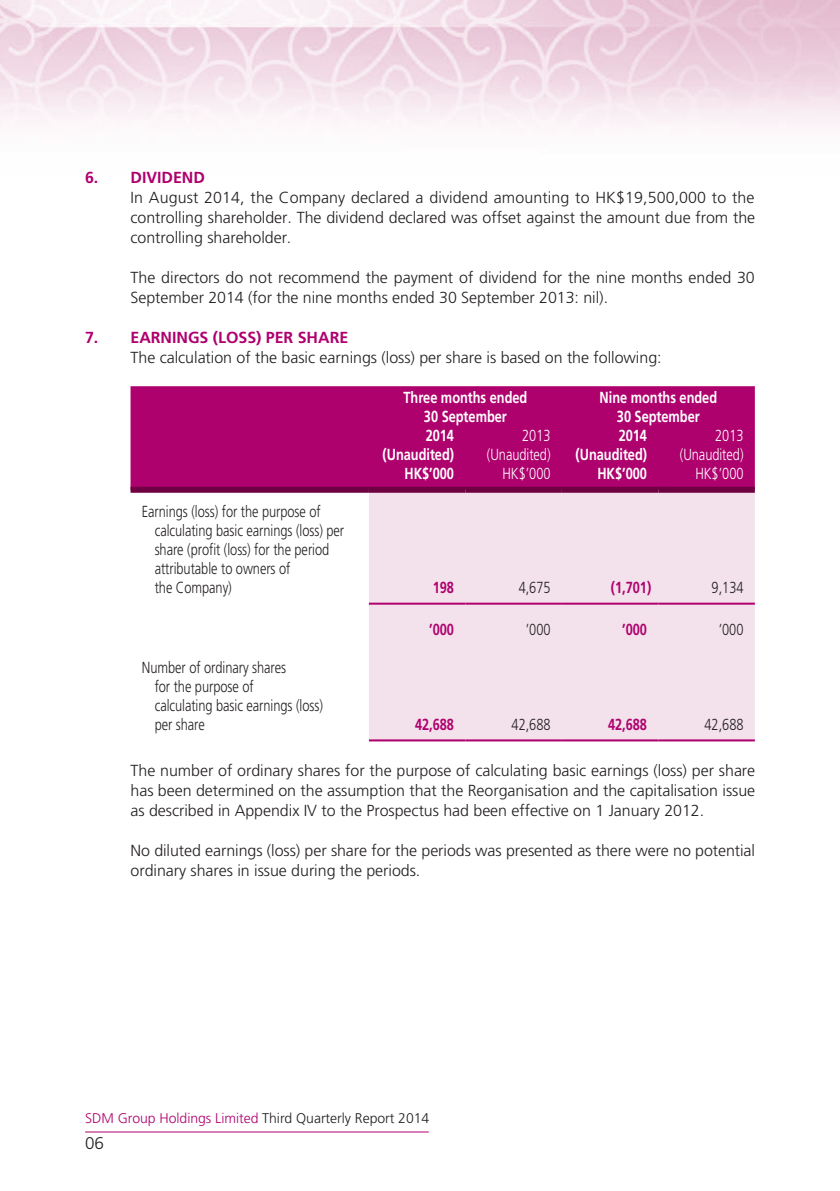
<style>
.page{position:relative;width:840px;height:1191px;background:#fff}
.page>*{position:absolute;margin:0;border:0;box-sizing:border-box;transform-origin:0 0}
.t1{font:300 17px "Frutiger LT Std";color:#231f20}
.t2{font:300 16px/20px "Frutiger LT Std";letter-spacing:-.005em;color:#231f20;text-align:justify}
.t3{font:300 16px/19px "Frutiger LT Std";letter-spacing:-.005em;color:#231f20;scale:.8 1}
.t4{font:700 16px/19px "Frutiger LT Std";letter-spacing:-.005em;color:#fff;text-align:center;scale:.8 1}
.t5{font:300 16px "Frutiger LT Std";letter-spacing:-.005em;color:#fff;scale:.8 1}
.t6{font:700 16px "Frutiger LT Std";letter-spacing:-.005em;color:#af016e}
.t7{font:700 16px "Frutiger LT Std";letter-spacing:-.005em;color:#af016e;scale:.8 1}
.t8{font:300 14px "Frutiger LT Std";letter-spacing:-.005em;color:#231f20}
.s1{color:#af016e}
</style>
<div class="page">
<img style="left:839px;top:0;width:1px;height:126px">
<img style="left:0;top:0;width:839px;height:1133px">
<hr style="left:85px;top:1131px;width:343px;height:1px;background:#af016e">
<div style="left:130px;top:386px;width:624px;height:101px;background:#af016e"></div>
<div style="left:369px;top:493px;width:385px;height:246px;background:#f3e2eb"></div>
<div style="left:130px;top:487px;width:239px;height:6px;background:#6f0042"></div>
<div style="left:369px;top:487px;width:96px;height:6px;background:#6f0042"></div>
<div style="left:465px;top:487px;width:96px;height:6px;background:#6f0042"></div>
<div style="left:561px;top:487px;width:97px;height:6px;background:#6f0042"></div>
<div style="left:658px;top:487px;width:96px;height:6px;background:#6f0042"></div>
<hr style="left:369px;top:602px;width:96px;height:2px;background:#af016e">
<hr style="left:465px;top:602px;width:96px;height:2px;background:#af016e">
<hr style="left:561px;top:602px;width:97px;height:2px;background:#af016e">
<hr style="left:658px;top:602px;width:96px;height:2px;background:#af016e">
<hr style="left:369px;top:739px;width:96px;height:2px;background:#af016e">
<hr style="left:465px;top:739px;width:96px;height:2px;background:#af016e">
<hr style="left:561px;top:739px;width:97px;height:2px;background:#af016e">
<hr style="left:658px;top:739px;width:96px;height:2px;background:#af016e">
<p class="t6" style="left:85px;top:168px;width:83px">6. Dividend</p>
<p class="t2" style="left:130px;top:188px;width:626px">In August 2014, the Company declared a dividend amounting to HK$19,500,000 to the controlling shareholder. The dividend declared was offset against the amount due from the controlling shareholder.</p>
<p class="t2" style="left:130px;top:268px;width:625px">The directors do not recommend the payment of dividend for the nine months ended 30<br>September 2014 (for the nine months ended 30 September 2013: nil).</p>
<p class="t6" style="left:85px;top:328px;width:65px">7. Earnings</p>
<p class="t6" style="left:213px;top:328px;width:24px">(Loss</p>
<p class="t6" style="left:256px;top:328px;width:62px">) Per Share</p>
<p class="t2" style="left:130px;top:348px;width:532px">The calculation of the basic earnings (loss) per share is based on the following:</p>
<p class="t4" style="left:403px;top:387px;width:156px">Three months ended<br>30 September</p>
<p class="t4" style="left:599px;top:387px;width:148px">Nine months ended<br>30 September</p>
<p class="t4" style="left:425px;top:425px;width:37px">2014</p>
<p class="t5" style="left:522px;top:426px;width:37px">2013</p>
<p class="t4" style="left:618px;top:425px;width:37px">2014</p>
<p class="t5" style="left:714px;top:426px;width:37px">2013</p>
<p class="t4" style="left:382px;top:444px;width:91px">(Unaudited)</p>
<p class="t5" style="left:486px;top:445px;width:81px">(Unaudited)</p>
<p class="t4" style="left:575px;top:444px;width:91px">(Unaudited)</p>
<p class="t5" style="left:679px;top:445px;width:81px">(Unaudited)</p>
<p class="t4" style="left:404px;top:463px;width:63px">HK$’000</p>
<p class="t5" style="left:502px;top:464px;width:62px">HK$’000</p>
<p class="t4" style="left:597px;top:463px;width:63px">HK$’000</p>
<p class="t5" style="left:695px;top:464px;width:62px">HK$’000</p>
<p class="t3" style="left:155px;top:502px;width:238px;text-indent:-13px">Earnings (loss) for the purpose of calculating basic earnings (loss) per share (profit (loss) for the period attributable to owners of<br>the Company)</p>
<p class="t7" style="left:432px;top:578px;width:28px">198</p>
<p class="t3" style="left:518px;top:578px;width:41px">4,675</p>
<p class="t7" style="left:610px;top:578px;width:52px">(1,701)</p>
<p class="t3" style="left:711px;top:578px;width:41px">9,134</p>
<p class="t7" style="left:429px;top:620px;width:32px">’000</p>
<p class="t3" style="left:525px;top:620px;width:32px">’000</p>
<p class="t7" style="left:622px;top:620px;width:32px">’000</p>
<p class="t3" style="left:718px;top:620px;width:32px">’000</p>
<p class="t3" style="left:155px;top:658px;width:212px;text-indent:-13px">Number of ordinary shares<br>for the purpose of<br>calculating basic earnings (loss) per share</p>
<p class="t7" style="left:415px;top:715px;width:50px">42,688</p>
<p class="t3" style="left:511px;top:715px;width:50px">42,688</p>
<p class="t7" style="left:607px;top:715px;width:50px">42,688</p>
<p class="t3" style="left:704px;top:715px;width:50px">42,688</p>
<p class="t2" style="left:130px;top:760px;width:626px">The number of ordinary shares for the purpose of calculating basic earnings (loss) per share has been determined on the assumption that the Reorganisation and the capitalisation issue as described in Appendix IV to the Prospectus had been effective on 1 January 2012.</p>
<p class="t2" style="left:130px;top:840px;width:625px">No diluted earnings (loss) per share for the periods was presented as there were no potential ordinary shares in issue during the periods.</p>
<p class="t8" style="left:85px;top:1110px;width:345px"><span class="s1">SDM Group Holdings Limited</span> Third Quarterly Report 2014</p>
<p class="t1" style="left:85px;top:1133px;width:20px">06</p>
</div>
